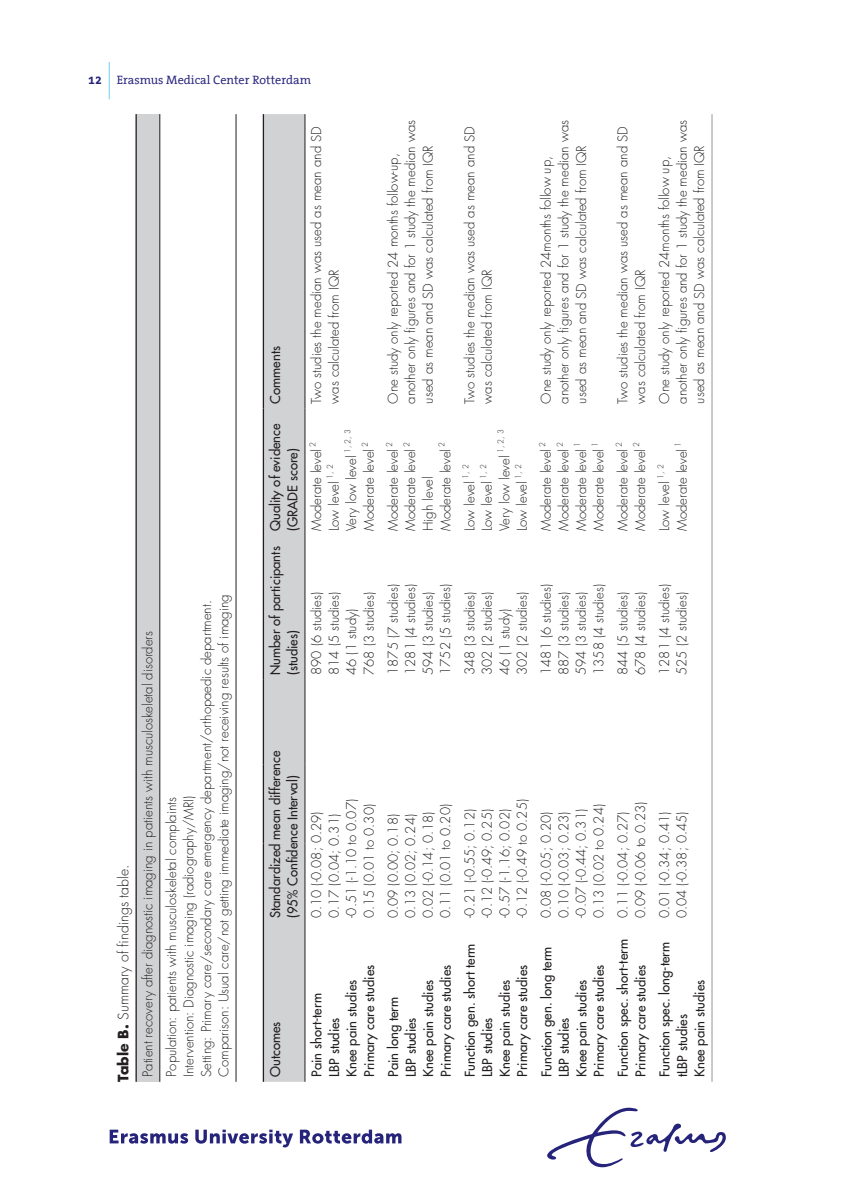
<style>
.page{position:relative;width:844px;height:1191px;background:#fff}
.page>*{position:absolute;margin:0;border:0;box-sizing:border-box;transform-origin:0 0}
.t1{font:300 14px "Futura LT";color:#231f20}
.t2{font:300 13.12px/17.5px "Futura LT";color:#231f20}
.t3{font:13.12px/17.5px "Futura LT";color:#231f20}
.t4{font:12.25px "The Serif Office";color:#26237b}
.s1{font-weight:700}
</style>
<div class="page">
<div style="left:136px;top:114px;width:24px;height:967px;background:#d1d2d4"></div>
<hr style="left:135px;top:114px;width:2px;height:967px;background:#231f20">
<hr style="left:159px;top:114px;width:1px;height:967px;background:#231f20">
<hr style="left:235px;top:114px;width:1px;height:967px;background:#231f20">
<div style="left:264px;top:114px;width:40px;height:967px;background:#d1d2d4"></div>
<hr style="left:304px;top:923px;width:1px;height:158px;background:#231f20">
<hr style="left:304px;top:843px;width:1px;height:80px;background:#231f20">
<hr style="left:304px;top:764px;width:1px;height:79px;background:#231f20">
<hr style="left:304px;top:680px;width:1px;height:84px;background:#231f20">
<hr style="left:304px;top:536px;width:1px;height:144px;background:#231f20">
<hr style="left:304px;top:408px;width:1px;height:128px;background:#231f20">
<hr style="left:304px;top:114px;width:1px;height:294px;background:#231f20">
<hr style="left:263px;top:923px;width:1px;height:158px;background:#231f20">
<hr style="left:263px;top:843px;width:1px;height:80px;background:#231f20">
<hr style="left:263px;top:764px;width:1px;height:79px;background:#231f20">
<hr style="left:263px;top:680px;width:1px;height:84px;background:#231f20">
<hr style="left:263px;top:536px;width:1px;height:144px;background:#231f20">
<hr style="left:263px;top:408px;width:1px;height:128px;background:#231f20">
<hr style="left:263px;top:114px;width:1px;height:294px;background:#231f20">
<hr style="left:711px;top:923px;width:1px;height:158px;background:#939598">
<hr style="left:711px;top:843px;width:1px;height:80px;background:#939598">
<hr style="left:711px;top:764px;width:1px;height:79px;background:#939598">
<hr style="left:711px;top:680px;width:1px;height:84px;background:#939598">
<hr style="left:711px;top:536px;width:1px;height:144px;background:#939598">
<hr style="left:711px;top:408px;width:1px;height:128px;background:#939598">
<hr style="left:711px;top:114px;width:1px;height:294px;background:#939598">
<svg style="left:110px;top:1129px;width:78px;height:14px"></svg>
<svg style="left:195px;top:1129px;width:98px;height:18px"></svg>
<svg style="left:300px;top:1129px;width:101px;height:14px"></svg>
<svg style="left:547px;top:1107px;width:178px;height:60px"></svg>
<hr style="left:109px;top:62px;width:1px;height:37px;background:#6fcef4">
<p class="t4" style="left:88px;top:73px;width:224px"><span class="s1">12</span> Erasmus Medical Center Rotterdam</p>
<p class="t1" style="left:115px;top:1081px;width:219px;rotate:-90deg"><span class="s1">Table B.</span> Summary of findings table.</p>
<p class="t2" style="left:180px;top:1076px;width:484px;rotate:-90deg">Intervention: Diagnostic imaging (radiography/MRI)<br>Setting: Primary care/secondary care emergency department/orthopaedic department.<br>Comparison: Usual care/not getting immediate imaging/not receiving results of imaging</p>
<p class="t2" style="left:136px;top:1076px;width:447px;line-height:23.6px;rotate:-90deg">Patient recovery after diagnostic imaging in patients with musculoskeletal disorders<br>Population: patients with musculoskeletal complaints</p>
<p class="t3" style="left:266px;top:403px;width:59px;rotate:-90deg">Comments</p>
<p class="t3" style="left:266px;top:531px;width:109px;rotate:-90deg">Quality of evidence (GRADE score)</p>
<p class="t3" style="left:266px;top:675px;width:130px;rotate:-90deg">Number of participants (studies)</p>
<p class="t2" style="left:308px;top:403px;width:279px;rotate:-90deg">Two studies the median was used as mean and SD was calculated from IQR</p>
<p class="t2" style="left:308px;top:531px;width:104px;rotate:-90deg">Moderate level <sup>2<br></sup>Low level <sup>1,</sup> <sup>2<br></sup>Very low level <sup>1,</sup> <sup>2,</sup> <sup>3<br></sup>Moderate level <sup>2</sup></p>
<p class="t2" style="left:308px;top:675px;width:84px;rotate:-90deg">890 (6 studies)<br>814 (5 studies)<br>46 (1 study)<br>768 (3 studies)</p>
<p class="t2" style="left:384px;top:403px;width:285px;rotate:-90deg">One study only reported 24 months follow-up, another only figures and for 1 study the median was used as mean and SD was calculated from IQR</p>
<p class="t2" style="left:384px;top:531px;width:91px;rotate:-90deg">Moderate level <sup>2<br></sup>Moderate level <sup>2<br></sup>High level<br>Moderate level <sup>2</sup></p>
<p class="t2" style="left:384px;top:675px;width:93px;rotate:-90deg">1875 (7 studies)<br>1281 (4 studies)<br>594 (3 studies)<br>1752 (5 studies)</p>
<p class="t2" style="left:461px;top:403px;width:279px;rotate:-90deg">Two studies the median was used as mean and SD was calculated from IQR</p>
<p class="t2" style="left:461px;top:531px;width:104px;rotate:-90deg">Low level <sup>1,</sup> <sup>2<br></sup>Low level <sup>1,</sup> <sup>2<br></sup>Very low level <sup>1,</sup> <sup>2,</sup> <sup>3<br></sup>Low level <sup>1,</sup> <sup>2</sup></p>
<p class="t2" style="left:537px;top:403px;width:285px;rotate:-90deg">One study only reported 24months follow up, another only figures and for 1 study the median was used as mean and SD was calculated from IQR</p>
<p class="t2" style="left:537px;top:531px;width:91px;text-align:justify;rotate:-90deg">Moderate level <sup>2<br></sup>Moderate level <sup>2<br></sup>Moderate level <sup>1<br></sup>Moderate level <sup>1</sup></p>
<p class="t2" style="left:614px;top:403px;width:279px;rotate:-90deg">Two studies the median was used as mean and SD was calculated from IQR</p>
<p class="t2" style="left:614px;top:531px;width:91px;rotate:-90deg">Moderate level <sup>2<br></sup>Moderate level <sup>2</sup></p>
<p class="t2" style="left:655px;top:403px;width:285px;rotate:-90deg">One study only reported 24months follow up, another only figures and for 1 study the median was used as mean and SD was calculated from IQR</p>
<p class="t2" style="left:655px;top:531px;width:91px;rotate:-90deg">Low level <sup>1,</sup> <sup>2<br></sup>Moderate level <sup>1</sup></p>
<p class="t2" style="left:461px;top:675px;width:84px;rotate:-90deg">348 (3 studies)<br>302 (2 studies)<br>46 (1 study)<br>302 (2 studies)</p>
<p class="t2" style="left:537px;top:675px;width:93px;rotate:-90deg">1481 (6 studies)<br>887 (3 studies)<br>594 (3 studies)<br>1358 (4 studies)</p>
<p class="t2" style="left:614px;top:675px;width:84px;rotate:-90deg">844 (5 studies)<br>678 (4 studies)</p>
<p class="t2" style="left:655px;top:675px;width:93px;rotate:-90deg">1281 (4 studies)<br>525 (2 studies)</p>
<p class="t3" style="left:266px;top:918px;width:169px;rotate:-90deg">Standardized mean difference (95% Confidence Interval)</p>
<p class="t3" style="left:266px;top:1076px;width:57px;rotate:-90deg">Outcomes</p>
<p class="t2" style="left:308px;top:918px;width:120px;rotate:-90deg">0.10 (-0.08; 0.29)<br>0.17 (0.04; 0.31) -0.51 (-1.10 to 0.07)<br>0.15 (0.01 to 0.30)</p>
<p class="t2" style="left:384px;top:918px;width:115px;rotate:-90deg">0.09 (0.00; 0.18)<br>0.13 (0.02; 0.24)<br>0.02 (-0.14; 0.18)<br>0.11 (0.01 to 0.20)</p>
<p class="t2" style="left:461px;top:918px;width:120px;rotate:-90deg">-0.21 (-0.55; 0.12) -0.12 (-0.49; 0.25) -0.57 (-1.16; 0.02) -0.12 (-0.49 to 0.25)</p>
<p class="t2" style="left:537px;top:918px;width:115px;rotate:-90deg">0.08 (-0.05; 0.20)<br>0.10 (-0.03; 0.23) -0.07 (-0.44; 0.31)<br>0.13 (0.02 to 0.24)</p>
<p class="t3" style="left:308px;top:1076px;width:113px;rotate:-90deg">Pain short-term<br>LBP studies<br>Knee pain studies<br>Primary care studies</p>
<p class="t3" style="left:384px;top:1076px;width:113px;rotate:-90deg">Pain long term<br>LBP studies<br>Knee pain studies<br>Primary care studies</p>
<p class="t3" style="left:461px;top:1076px;width:135px;rotate:-90deg">Function gen. short term<br>LBP studies<br>Knee pain studies<br>Primary care studies</p>
<p class="t3" style="left:537px;top:1076px;width:132px;rotate:-90deg">Function gen. long term<br>LBP studies<br>Knee pain studies<br>Primary care studies</p>
<p class="t2" style="left:614px;top:918px;width:118px;rotate:-90deg">0.11 (-0.04; 0.27)<br>0.09 (-0.06 to 0.23)</p>
<p class="t3" style="left:614px;top:1076px;width:139px;rotate:-90deg">Function spec. short-term<br>Primary care studies</p>
<p class="t2" style="left:655px;top:918px;width:108px;rotate:-90deg">0.01 (-0.34; 0.41)<br>0.04 (-0.38; 0.45)</p>
<p class="t3" style="left:655px;top:1076px;width:136px;rotate:-90deg">Function spec. long-term tLBP studies<br>Knee pain studies</p>
</div>
